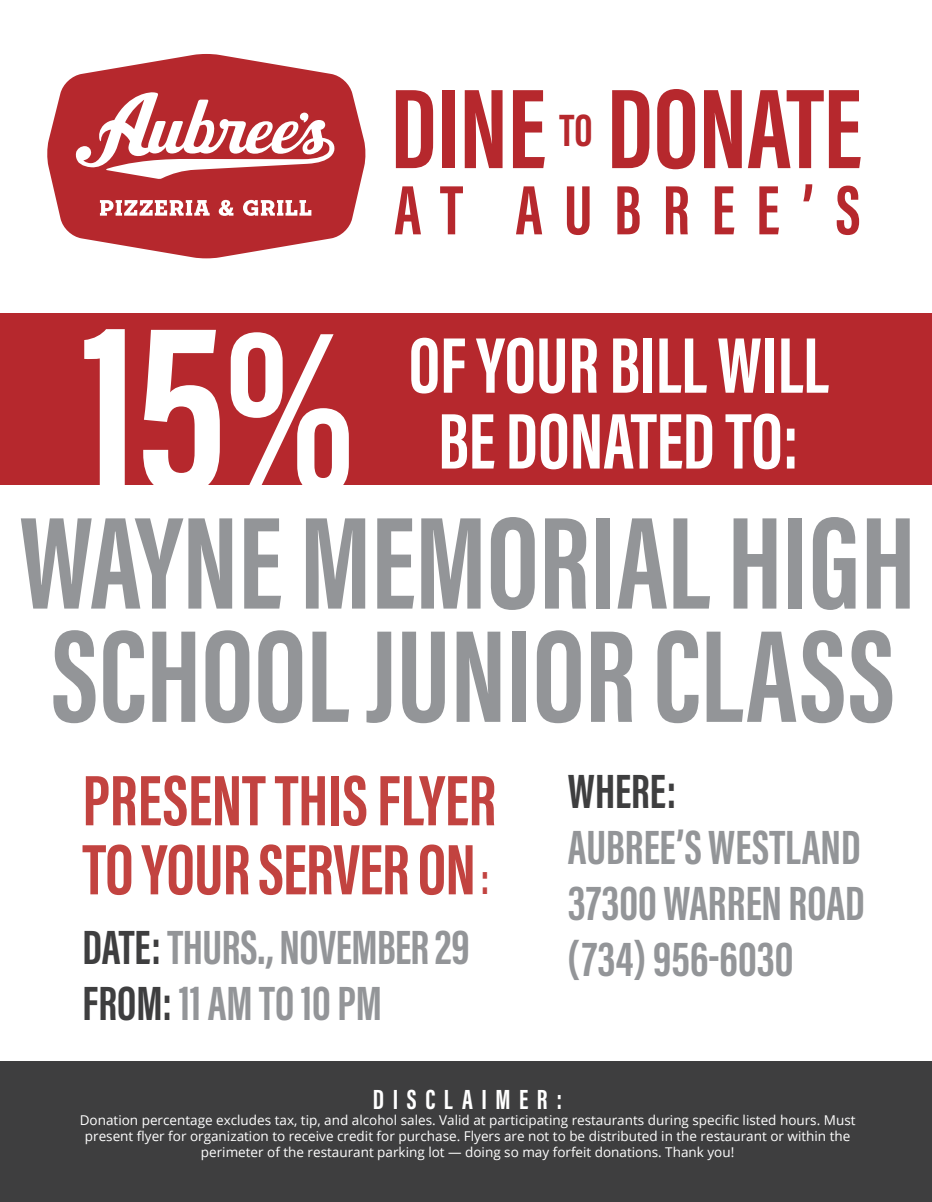
<style>
.page{position:relative;width:932px;height:1202px;background:#fff}
.page>*{position:absolute;margin:0;border:0;box-sizing:border-box;transform-origin:0 0}
.t1{font:700 242.4px "Acumin Pro Extra Cond";color:#fff}
.t2{font:700 135px "Acumin Pro Extra Cond";color:#939598}
.t3{font:700 116.7px "Acumin Pro Extra Cond";color:#b6282d}
.t4{font:700 81.15px/75.8px "Acumin Pro Extra Cond";color:#fff;text-align:center}
.t5{font:700 73.5px/69px "Acumin Pro Extra Cond";letter-spacing:-.005em;color:#c24340}
.t6{font:700 71.85px "Acumin Pro Extra Cond";letter-spacing:.295em;color:#b6282d}
.t7{font:700 49.5px/56.1px "Acumin Pro Extra Cond";color:#939598}
.t8{font:700 49.5px "Acumin Pro Extra Cond";color:#3e3e3f}
.t9{font:700 46.65px "Acumin Pro Extra Cond";color:#b6282d}
.t10{font:700 28.5px "Acumin Pro Extra Cond";letter-spacing:.3em;color:#fff}
.t11{font:13.5px/16.2px "Open Sans";color:#fff;text-align:center}
.s1{font-size:44.55px}
.s2{color:#3e3e3f}
</style>
<div class="page">
<div style="left:0;top:313px;width:932px;height:172px;background:#b6282d"></div>
<svg style="left:47px;top:54px;width:319px;height:204px;fill:#b6282d"></svg>
<svg style="left:100px;top:200px;width:110px;height:16px"></svg>
<svg style="left:219px;top:200px;width:14px;height:16px"></svg>
<svg style="left:243px;top:200px;width:68px;height:16px"></svg>
<svg style="left:75px;top:92px;width:260px;height:87px"></svg>
<div style="left:0;top:1061px;width:932px;height:141px;background:#3e3e3f"></div>
<h3 class="t3" style="left:390px;top:57px;width:472px">DINE DONATE</h3>
<h3 class="t9" style="left:559px;top:101px;width:34px">TO</h3>
<h1 class="t1" style="left:81px;top:261px;width:275px">15%</h1>
<h3 class="t6" style="left:394px;top:166px;width:468px">AT AUBREE’S</h3>
<h3 class="t4" style="left:409px;top:327px;width:421px">OF YOUR BILL WILL<br>BE DONATED TO:</h3>
<h2 class="t2" style="left:19px;top:480px;width:897px">WAYNE MEMORIAL HIGH</h2>
<h2 class="t2" style="left:52px;top:593px;width:844px">SCHOOL JUNIOR CLASS</h2>
<h3 class="t5" style="left:82px;top:765px;width:415px">PRESENT THIS FLYER<br>TO YOUR SERVER ON <span class="s1">:</span></h3>
<h3 class="t7" style="left:82px;top:918px;width:388px"><span class="s2">DATE:</span> THURS., NOVEMBER 29<br><span class="s2">FROM:</span> 11 AM TO 10 PM</h3>
<h3 class="t8" style="left:568px;top:760px;width:110px">WHERE:</h3>
<h3 class="t7" style="left:568px;top:818px;width:298px;text-align:justify">AUBREE’S WESTLAND 37300 WARREN ROAD (734) 956-6030</h3>
<h3 class="t10" style="left:373px;top:1081px;width:191px">DISCLAIMER:</h3>
<p class="t11" style="left:80px;top:1111px;width:777px">Donation percentage excludes tax, tip, and alcohol sales. Valid at participating restaurants during specific listed hours. Must present flyer for organization to receive credit for purchase. Flyers are not to be distributed in the restaurant or within the perimeter of the restaurant parking lot — doing so may forfeit donations. Thank you!</p>
</div>
